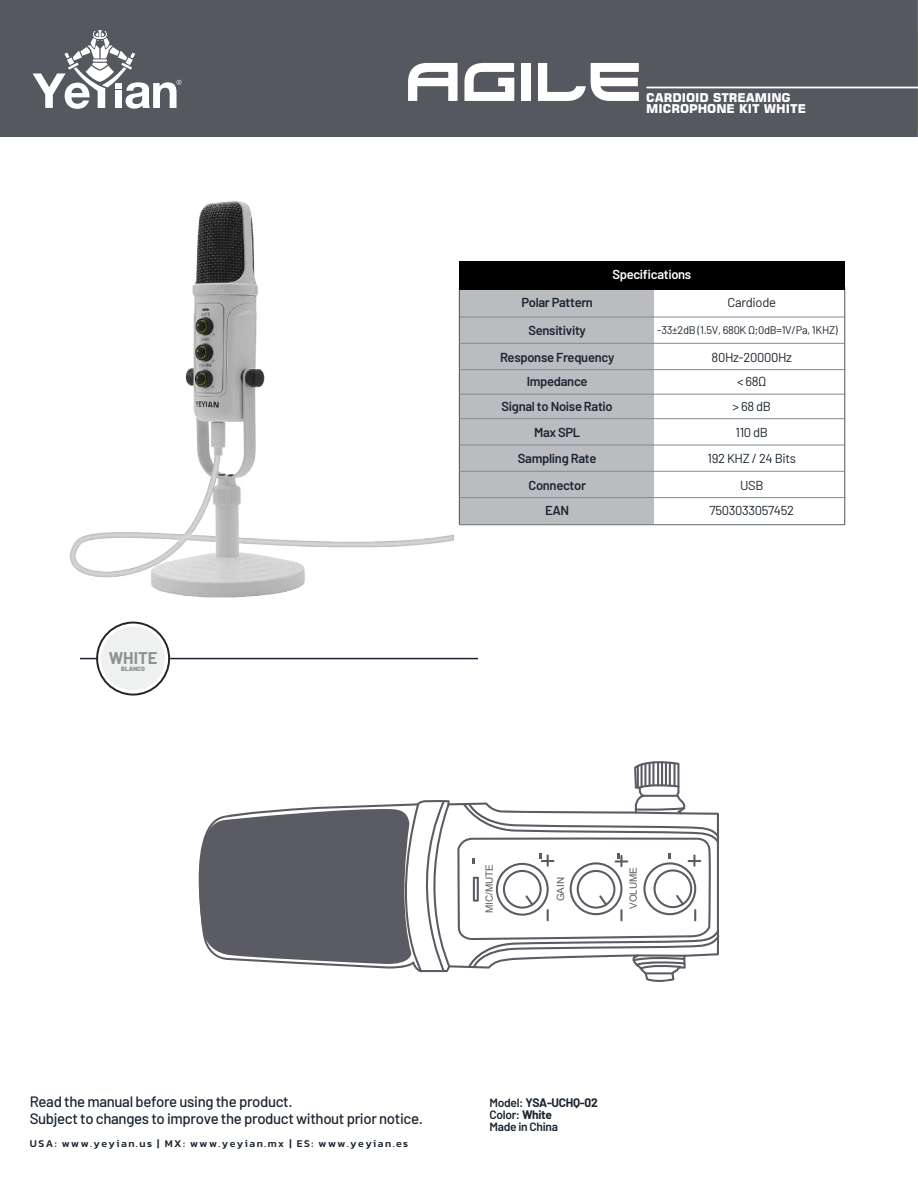
<style>
.page{position:relative;width:918px;height:1188px;background:#fff}
.page>*{position:absolute;margin:0;border:0;box-sizing:border-box;transform-origin:0 0}
.t1{font:54.3px "Xirod";letter-spacing:.005em;color:#fff}
.t2{font:700 16.65px "Barlow";color:#909194}
.t3{font:500 15px/16.5px "Barlow";letter-spacing:-.025em;color:#1b242e}
.t4{font:600 13.05px/25.3px "Barlow";letter-spacing:-.025em;color:#1b242e;text-align:center}
.t5{font:13.05px/25.3px "Barlow";letter-spacing:-.025em;color:#1b242e;text-align:center}
.t6{font:600 13.05px "Barlow";letter-spacing:-.025em;color:#fff}
.t7{font:600 12px/12px "Barlow";letter-spacing:-.025em;color:#1b242e}
.t8{font:700 12px "Square 721 BT";color:#fff}
.t9{font:11.1px "Barlow";letter-spacing:-.025em;color:#1b242e}
.t10{font:500 10.5px "Kanit";letter-spacing:.14em;color:#1b242e}
.t11{font:9.9px "Arial";color:#5b5c63}
.t12{font:900 6.3px "Barlow";color:#909194}
.s1{font-weight:700}
</style>
<div class="page">
<div style="left:0;top:0;width:918px;height:137px;background:#55585f"></div>
<svg style="left:33px;top:30px;width:149px;height:79px"></svg>
<svg style="left:646px;top:87px;width:272px;height:1px"></svg>
<hr style="left:170px;top:658px;width:308px;height:1px;background:#1b242e">
<svg style="left:80px;top:626px;width:90px;height:70px"></svg>
<div style="left:101px;top:627px;width:64px;height:63px;background:#eff0f0;border-radius:50%"></div>
<div style="left:459px;top:287px;width:194px;height:238px;background:#bbbcbf"></div>
<hr style="left:459px;top:317px;width:385px;height:1px;background:#848a8f">
<hr style="left:459px;top:343px;width:385px;height:1px;background:#848a8f">
<hr style="left:459px;top:369px;width:385px;height:1px;background:#848a8f">
<hr style="left:459px;top:394px;width:385px;height:1px;background:#848a8f">
<hr style="left:459px;top:418px;width:385px;height:1px;background:#848a8f">
<hr style="left:459px;top:524px;width:385px;height:1px;background:#848a8f">
<hr style="left:459px;top:444px;width:385px;height:1px;background:#848a8f">
<hr style="left:459px;top:471px;width:385px;height:1px;background:#848a8f">
<hr style="left:459px;top:497px;width:385px;height:1px;background:#848a8f">
<div style="left:459px;top:261px;width:386px;height:29px;background:#000"></div>
<svg style="left:420px;top:761px;width:265px;height:221px"></svg>
<svg style="left:199px;top:800px;width:251px;height:172px"></svg>
<hr style="left:645px;top:972px;width:29px;height:2px;background:#5b5c63">
<hr style="left:642px;top:795px;width:37px;height:2px;background:#5b5c63">
<svg style="left:639px;top:782px;width:40px;height:7px"></svg>
<hr style="left:637px;top:765px;width:2px;height:24px;background:#5b5c63">
<hr style="left:641px;top:764px;width:2px;height:24px;background:#5b5c63">
<hr style="left:644px;top:763px;width:2px;height:24px;background:#5b5c63">
<hr style="left:649px;top:762px;width:2px;height:25px;background:#5b5c63">
<hr style="left:652px;top:761px;width:2px;height:25px;background:#5b5c63">
<hr style="left:657px;top:761px;width:2px;height:25px;background:#5b5c63">
<hr style="left:661px;top:761px;width:2px;height:25px;background:#5b5c63">
<hr style="left:665px;top:762px;width:2px;height:24px;background:#5b5c63">
<hr style="left:669px;top:762px;width:2px;height:24px;background:#5b5c63">
<hr style="left:673px;top:763px;width:3px;height:24px;background:#5b5c63">
<svg style="left:457px;top:803px;width:262px;height:166px"></svg>
<img style="left:69px;top:201px;width:385px;height:425px">
<h1 class="t1" style="left:405px;top:51px;width:237px">AGILE</h1>
<p class="t8" style="left:646px;top:91px;width:146px">CARDIOID STREAMING</p>
<p class="t8" style="left:646px;top:101px;width:161px">MICROPHONE KIT WHITE</p>
<p class="t6" style="left:612px;top:264px;width:81px">Specifications</p>
<p class="t2" style="left:109px;top:645px;width:50px">WHITE</p>
<p class="t12" style="left:121px;top:664px;width:25px">BLANCO</p>
<p class="t4" style="left:521px;top:289px;width:73px">Polar Pattern</p>
<p class="t5" style="left:728px;top:289px;width:50px">Cardiode</p>
<p class="t4" style="left:528px;top:317px;width:59px">Sensitivity</p>
<p class="t9" style="left:657px;top:322px;width:182px">-33±2dB (1.5V, 680K Ω;0dB=1V/Pa, 1KHZ)</p>
<p class="t4" style="left:500px;top:343px;width:116px">Response Frequency</p>
<p class="t5" style="left:712px;top:343px;width:82px">80Hz-20000Hz</p>
<p class="t4" style="left:527px;top:368px;width:62px">Impedance</p>
<p class="t5" style="left:737px;top:368px;width:31px">&lt; 68Ω</p>
<p class="t4" style="left:502px;top:392px;width:113px">Signal to Noise Ratio</p>
<p class="t5" style="left:733px;top:392px;width:40px">&gt; 68 dB</p>
<p class="t4" style="left:534px;top:419px;width:48px">Max SPL</p>
<p class="t5" style="left:736px;top:419px;width:34px">110 dB</p>
<p class="t4" style="left:518px;top:445px;width:80px">Sampling Rate</p>
<p class="t5" style="left:707px;top:445px;width:90px">192 KHZ / 24 Bits</p>
<p class="t4" style="left:528px;top:471px;width:59px">Connector<br>EAN</p>
<p class="t5" style="left:710px;top:471px;width:86px">USB<br>7503033057452</p>
<p class="t11" style="left:482px;top:913px;width:51px;rotate:-90deg">MIC/MUTE</p>
<p class="t11" style="left:554px;top:901px;width:26px;rotate:-90deg">GAIN</p>
<p class="t11" style="left:627px;top:909px;width:44px;rotate:-90deg">VOLUME</p>
<p class="t3" style="left:30px;top:1092px;width:394px">Read the manual before using the product.<br>Subject to changes to improve the product without prior notice.</p>
<p class="t10" style="left:30px;top:1136px;width:380px">USA: www.yeyian.us | MX: www.yeyian.mx | ES: www.yeyian.es</p>
<p class="t7" style="left:489px;top:1096px;width:110px">Model: <span class="s1">YSA-UCHQ-02<br></span>Color: <span class="s1">White<br></span>Made in China</p>
</div>
